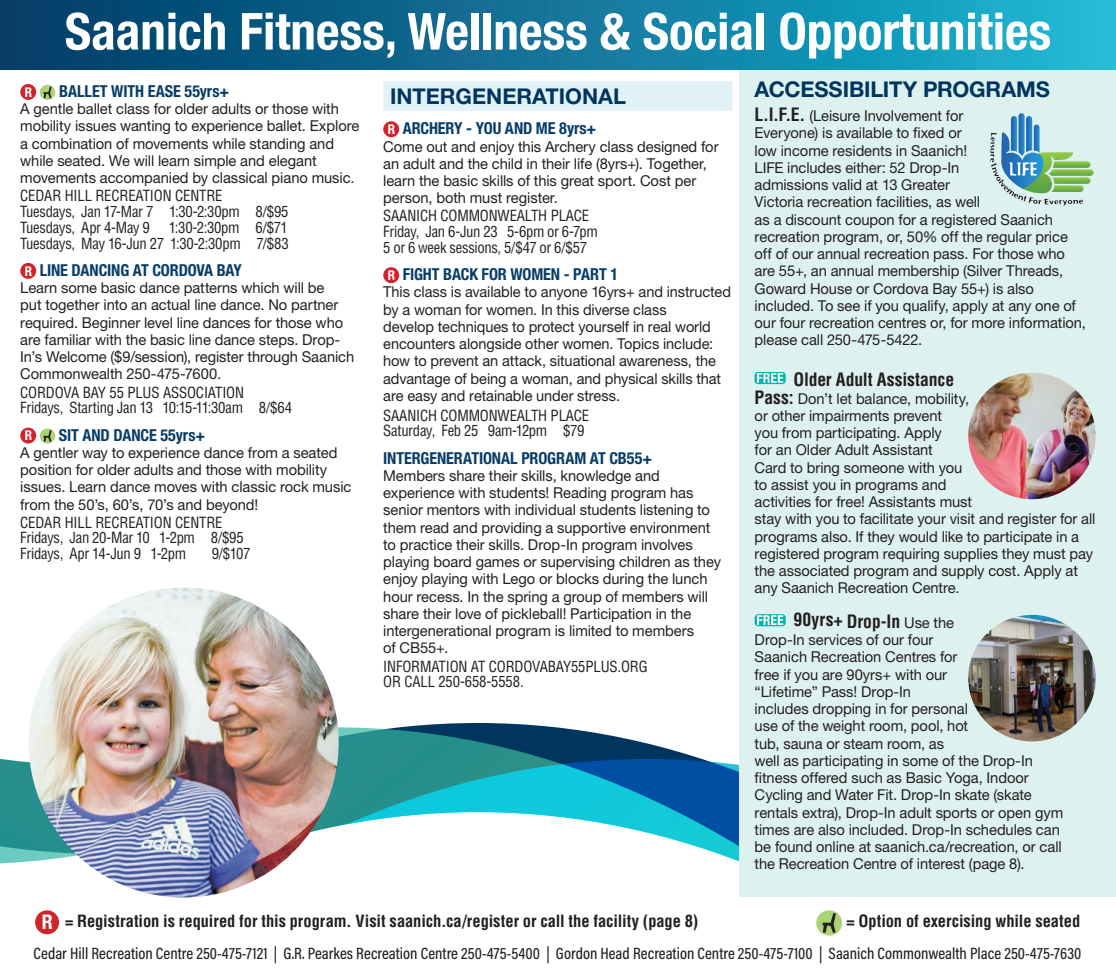
<style>
.page{position:relative;width:1116px;height:972px;background:#fff}
.page>*{position:absolute;margin:0;border:0;box-sizing:border-box;transform-origin:0 0}
.t1{font:700 condensed 51px "Helvetica Neue LT Std";color:#fff}
.t2{font:700 21.75px "Helvetica Neue LT Std";color:#003560}
.t3{font:700 condensed 20.25px "Helvetica Neue LT Std";color:#fff}
.t4{font:700 condensed 18px "Helvetica LT Std";letter-spacing:-.005em;color:#231f20}
.t5{font:500 16.5px "Acumin Pro Cond";color:#231f20}
.t6{font:700 condensed 16.5px "Helvetica Neue LT Std";letter-spacing:-.005em;color:#083d67}
.t7{font:700 condensed 16.5px "Helvetica LT Std";letter-spacing:-.005em;color:#231f20}
.t8{font:15px/17.2px "Helvetica Neue LT Std";letter-spacing:-.005em;color:#231f20}
.t9{font:condensed 15px/15.8px "Helvetica LT Std";letter-spacing:-.01em;color:#231f20}
.t10{font:700 condensed 13.5px "Helvetica Neue LT Std";color:#fff}
.s1{font-size:13.5px;color:#fff}
.s2{font-family:"Helvetica LT Std";font-weight:700;font-stretch:condensed;font-size:18px}
.s3{font-family:"Helvetica Neue LT Std";font-weight:400;font-stretch:normal;font-size:15px}
</style>
<div class="page">
<svg style="left:338px;top:727px;width:358px;height:30px"></svg>
<svg style="left:283px;top:757px;width:456px;height:105px"></svg>
<svg style="left:0;top:681px;width:224px;height:217px"></svg>
<div style="left:739px;top:70px;width:377px;height:826px;background:#ddf1ef"></div>
<div style="left:20px;top:84px;width:16px;height:16px;background:#d1232a;border-radius:50%"></div>
<div style="left:40px;top:85px;width:15px;height:15px;background:#abd376;border-radius:50%"></div>
<svg style="left:43px;top:87px;width:9px;height:11px"></svg>
<div style="left:20px;top:263px;width:16px;height:16px;background:#d1232a;border-radius:50%"></div>
<div style="left:20px;top:428px;width:16px;height:16px;background:#d1232a;border-radius:50%"></div>
<svg style="left:40px;top:428px;width:15px;height:16px"></svg>
<svg style="left:43px;top:430px;width:9px;height:12px"></svg>
<div style="left:0;top:0;width:1116px;height:70px;background:linear-gradient(to right,#023864,#1eb7d5)"></div>
<div style="left:383px;top:81px;width:350px;height:30px;background:#e2f3f8"></div>
<div style="left:383px;top:121px;width:16px;height:16px;background:#d1232a;border-radius:50%"></div>
<div style="left:383px;top:267px;width:16px;height:16px;background:#d1232a;border-radius:50%"></div>
<svg style="left:990px;top:113px;width:103px;height:93px"></svg>
<svg style="left:754px;top:372px;width:31px;height:12px"></svg>
<svg style="left:757px;top:373px;width:26px;height:10px"></svg>
<svg style="left:754px;top:614px;width:31px;height:12px"></svg>
<svg style="left:757px;top:615px;width:26px;height:10px"></svg>
<img style="left:968px;top:373px;width:127px;height:126px;border-radius:63px">
<img style="left:968px;top:615px;width:127px;height:126px;border-radius:63px">
<div style="left:35px;top:910px;width:24px;height:24px;background:#d1232a;border-radius:50%"></div>
<div style="left:816px;top:910px;width:26px;height:26px;background:#abd376;border-radius:50%"></div>
<svg style="left:822px;top:913px;width:14px;height:20px"></svg>
<img style="left:29px;top:588px;width:310px;height:309px;border-radius:155px">
<h1 class="t1" style="left:65px;top:1px;width:988px">Saanich Fitness, Wellness &amp; Social Opportunities</h1>
<h2 class="t2" style="left:390px;top:82px;width:237px">INTERGENERATIONAL</h2>
<p class="t6" style="left:388px;top:118px;width:210px"><span class="s1">R</span> ARCHERY - YOU AND ME 8yrs+</p>
<p class="t8" style="left:383px;top:137px;width:337px">Come out and enjoy this Archery class designed for an adult and the child in their life (8yrs+). Together, learn the basic skills of this great sport. Cost per person, both must register.</p>
<p class="t9" style="left:383px;top:208px;width:216px">SAANICH COMMONWEALTH PLACE<br>Friday, Jan 6-Jun 23 5-6pm or 6-7pm<br>5 or 6 week sessions, 5/$47 or 6/$57</p>
<p class="t6" style="left:388px;top:264px;width:232px"><span class="s1">R</span> FIGHT BACK FOR WOMEN - PART 1</p>
<p class="t8" style="left:383px;top:283px;width:349px">This class is available to anyone 16yrs+ and instructed by a woman for women. In this diverse class<br>develop techniques to protect yourself in real world encounters alongside other women. Topics include: how to prevent an attack, situational awareness, the advantage of being a woman, and physical skills that are easy and retainable under stress.</p>
<p class="t9" style="left:383px;top:407px;width:207px">SAANICH COMMONWEALTH PLACE<br>Saturday, Feb 25 9am-12pm $79</p>
<p class="t6" style="left:383px;top:448px;width:270px">INTERGENERATIONAL PROGRAM AT CB55+</p>
<p class="t8" style="left:383px;top:467px;width:339px">Members share their skills, knowledge and experience with students! Reading program has senior mentors with individual students listening to them read and providing a supportive environment to practice their skills. Drop-In program involves playing board games or supervising children as they enjoy playing with Lego or blocks during the lunch hour recess. In the spring a group of members will share their love of pickleball! Participation in the intergenerational program is limited to members<br>of CB55+.</p>
<p class="t9" style="left:383px;top:658px;width:266px">INFORMATION AT CORDOVABAY55PLUS.ORG<br>OR CALL 250-658-5558.</p>
<h2 class="t2" style="left:754px;top:75px;width:297px">ACCESSIBILITY PROGRAMS</h2>
<p class="t8" style="left:754px;top:107px;width:333px"><span class="s2">L.I.F.E.</span> (Leisure Involvement for<br>Everyone) is available to fixed or<br>low income residents in Saanich!<br>LIFE includes either: 52 Drop-In<br>admissions valid at 13 Greater<br>Victoria recreation facilities, as well<br>as a discount coupon for a registered Saanich recreation program, or, 50% off the regular price off of our annual recreation pass. For those who are 55+, an annual membership (Silver Threads, Goward House or Cordova Bay 55+) is also included. To see if you qualify, apply at any one of our four recreation centres or, for more information, please call 250-475-5422.</p>
<p class="t4" style="left:793px;top:368px;width:162px">Older Adult Assistance</p>
<p class="t8" style="left:754px;top:389px;width:342px"><span class="s2">Pass:</span> Don’t let balance, mobility,<br>or other impairments prevent<br>you from participating. Apply<br>for an Older Adult Assistant<br>Card to bring someone with you<br>to assist you in programs and<br>activities for free! Assistants must<br>stay with you to facilitate your visit and register for all programs also. If they would like to participate in a registered program requiring supplies they must pay the associated program and supply cost. Apply at any Saanich Recreation Centre.</p>
<p class="t4" style="left:793px;top:610px;width:162px">90yrs+ Drop-In <span class="s3">Use the</span></p>
<p class="t8" style="left:754px;top:631px;width:310px">Drop-In services of our four<br>Saanich Recreation Centres for<br>free if you are 90yrs+ with our<br>“Lifetime” Pass! Drop-In<br>includes dropping in for personal<br>use of the weight room, pool, hot<br>tub, sauna or steam room, as<br>well as participating in some of the Drop-In fitness offered such as Basic Yoga, Indoor Cycling and Water Fit. Drop-In skate (skate rentals extra), Drop-In adult sports or open gym times are also included. Drop-In schedules can be found online at saanich.ca/recreation, or call the Recreation Centre of interest (page 8).</p>
<p class="t10" style="left:25px;top:84px;width:9px">R</p>
<p class="t6" style="left:59px;top:81px;width:171px">BALLET WITH EASE 55yrs+</p>
<p class="t8" style="left:20px;top:100px;width:341px">A gentle ballet class for older adults or those with mobility issues wanting to experience ballet. Explore a combination of movements while standing and while seated. We will learn simple and elegant movements accompanied by classical piano music.</p>
<p class="t9" style="left:20px;top:188px;width:270px">CEDAR HILL RECREATION CENTRE<br>Tuesdays, Jan 17-Mar 7 1:30-2:30pm 8/$95<br>Tuesdays, Apr 4-May 9</p>
<p class="t9" style="left:20px;top:219px;width:270px;text-align:right">1:30-2:30pm 6/$71<br>Tuesdays, May 16-Jun 27 1:30-2:30pm 7/$83</p>
<p class="t6" style="left:25px;top:260px;width:219px"><span class="s1">R</span> LINE DANCING AT CORDOVA BAY</p>
<p class="t8" style="left:20px;top:279px;width:335px">Learn some basic dance patterns which will be<br>put together into an actual line dance. No partner required. Beginner level line dances for those who are familiar with the basic line dance steps. Drop-In’s Welcome ($9/session), register through Saanich Commonwealth 250-475-7600.</p>
<p class="t9" style="left:20px;top:384px;width:273px">CORDOVA BAY 55 PLUS ASSOCIATION<br>Fridays, Starting Jan 13 10:15-11:30am 8/$64</p>
<p class="t10" style="left:25px;top:427px;width:9px">R</p>
<p class="t6" style="left:59px;top:425px;width:148px">SIT AND DANCE 55yrs+</p>
<p class="t8" style="left:20px;top:444px;width:333px">A gentler way to experience dance from a seated position for older adults and those with mobility issues. Learn dance moves with classic rock music from the 50’s, 60’s, 70’s and beyond!</p>
<p class="t9" style="left:20px;top:514px;width:225px">CEDAR HILL RECREATION CENTRE<br>Fridays, Jan 20-Mar 10 1-2pm 8/$95<br>Fridays, Apr 14-Jun 9 1-2pm</p>
<p class="t9" style="left:212px;top:546px;width:40px">9/$107</p>
<p class="t7" style="left:65px;top:910px;width:634px">= Registration is required for this program. Visit saanich.ca/register or call the facility (page 8)</p>
<p class="t7" style="left:846px;top:910px;width:235px">= Option of exercising while seated</p>
<p class="t5" style="left:34px;top:942px;width:1049px">Cedar Hill Recreation Centre 250-475-7121 | G.R. Pearkes Recreation Centre 250-475-5400 | Gordon Head Recreation Centre 250-475-7100 | Saanich Commonwealth Place 250-475-7630</p>
<h3 class="t3" style="left:42px;top:910px;width:13px">R</h3>
</div>
